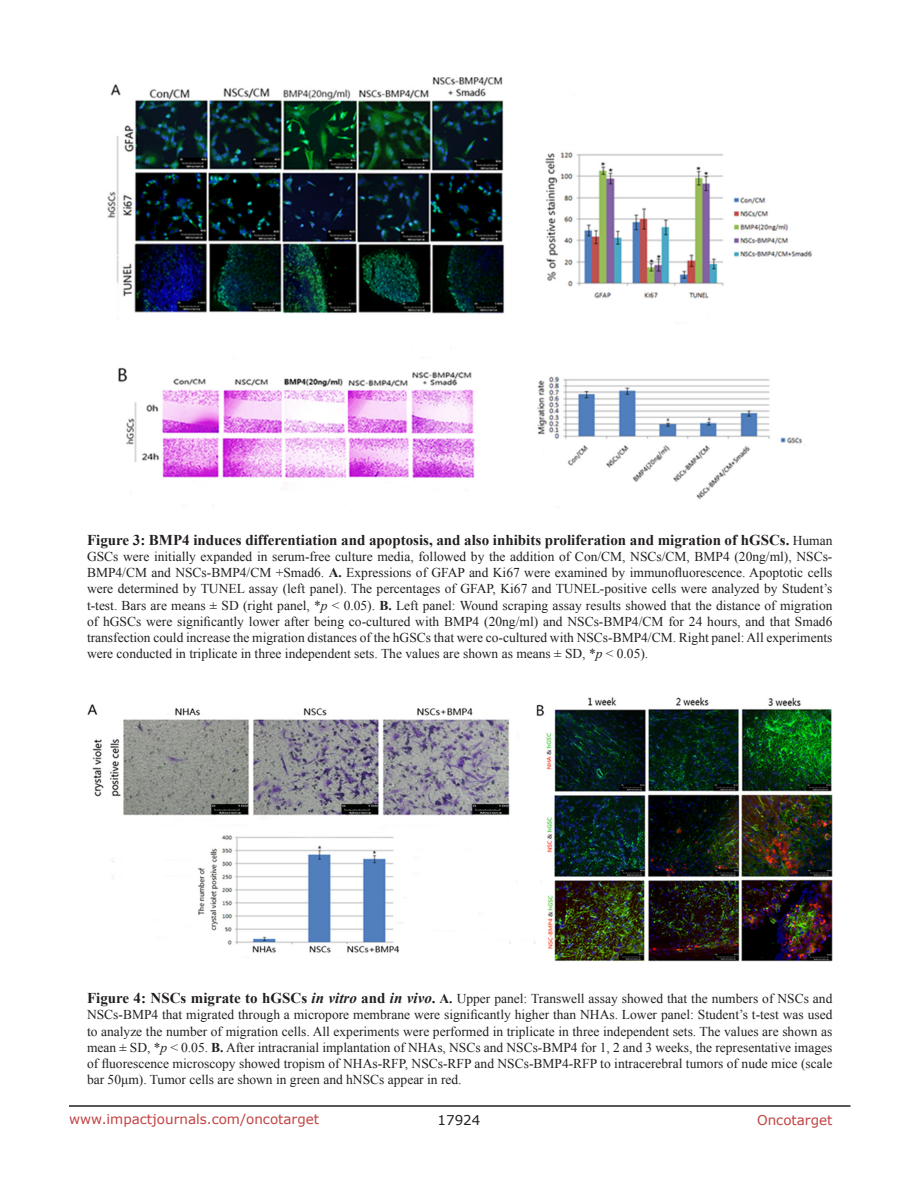
<style>
.page{position:relative;width:918px;height:1188px;background:#fff}
.page>*{position:absolute;margin:0;border:0;box-sizing:border-box;transform-origin:0 0}
.figuretext{font:700 15px "Times New Roman";color:#231f20}
.figuretext-2{font:13.5px/16.2px "Times New Roman";color:#231f20;text-align:justify}
.t1{font:13.5px "Verdana";color:#c24141}
.t2{font:13.5px "Verdana";color:#231f20}
.s1{font-weight:400;font-size:13.5px}
.s2{font-weight:700}
.s3{font-style:italic}
.s4{font-weight:700;font-size:15px}
.s5{font-weight:700;font-style:italic;font-size:15px}
</style>
<div class="page">
<hr style="left:69px;top:1105px;width:781px;height:2px;background:#231f20">
<img style="left:108px;top:77px;width:704px;height:423px">
<img style="left:87px;top:697px;width:745px;height:265px">
<p class="figuretext" style="left:87px;top:529px;width:747px">Figure 3: BMP4 induces differentiation and apoptosis, and also inhibits proliferation and migration of hGSCs. <span class="s1">Human</span></p>
<p class="figuretext-2" style="left:87px;top:548px;width:747px">GSCs were initially expanded in serum-free culture media, followed by the addition of Con/CM, NSCs/CM, BMP4 (20ng/ml), NSCs-BMP4/CM and NSCs-BMP4/CM +Smad6. <span class="s2">A.</span> Expressions of GFAP and Ki67 were examined by immunofluorescence. Apoptotic cells were determined by TUNEL assay (left panel). The percentages of GFAP, Ki67 and TUNEL-positive cells were analyzed by Student’s t-test. Bars are means ± SD (right panel, *<span class="s3">p</span> &lt; 0.05). <span class="s2">B.</span> Left panel: Wound scraping assay results showed that the distance of migration of hGSCs were significantly lower after being co-cultured with BMP4 (20ng/ml) and NSCs-BMP4/CM for 24 hours, and that Smad6 transfection could increase the migration distances of the hGSCs that were co-cultured with NSCs-BMP4/CM. Right panel: All experiments were conducted in triplicate in three independent sets. The values are shown as means ± SD, *<span class="s3">p</span> &lt; 0.05).</p>
<p class="figuretext-2" style="left:87px;top:990px;width:747px"><span class="s4">Figure 4: NSCs migrate to hGSCs</span> <span class="s5">in vitro</span> <span class="s4">and</span> <span class="s5">in vivo</span><span class="s4">.</span> <span class="s2">A.</span> Upper panel: Transwell assay showed that the numbers of NSCs and NSCs-BMP4 that migrated through a micropore membrane were significantly higher than NHAs. Lower panel: Student’s t-test was used to analyze the number of migration cells. All experiments were performed in triplicate in three independent sets. The values are shown as mean ± SD, *<span class="s3">p</span> &lt; 0.05. <span class="s2">B.</span> After intracranial implantation of NHAs, NSCs and NSCs-BMP4 for 1, 2 and 3 weeks, the representative images of fluorescence microscopy showed tropism of NHAs-RFP, NSCs-RFP and NSCs-BMP4-RFP to intracerebral tumors of nude mice (scale bar 50μm). Tumor cells are shown in green and hNSCs appear in red.</p>
<p class="t1" style="left:69px;top:1110px;width:252px">www.impactjournals.com/oncotarget</p>
<p class="t2" style="left:438px;top:1111px;width:44px">17924</p>
<p class="t1" style="left:757px;top:1111px;width:77px">Oncotarget</p>
</div>
